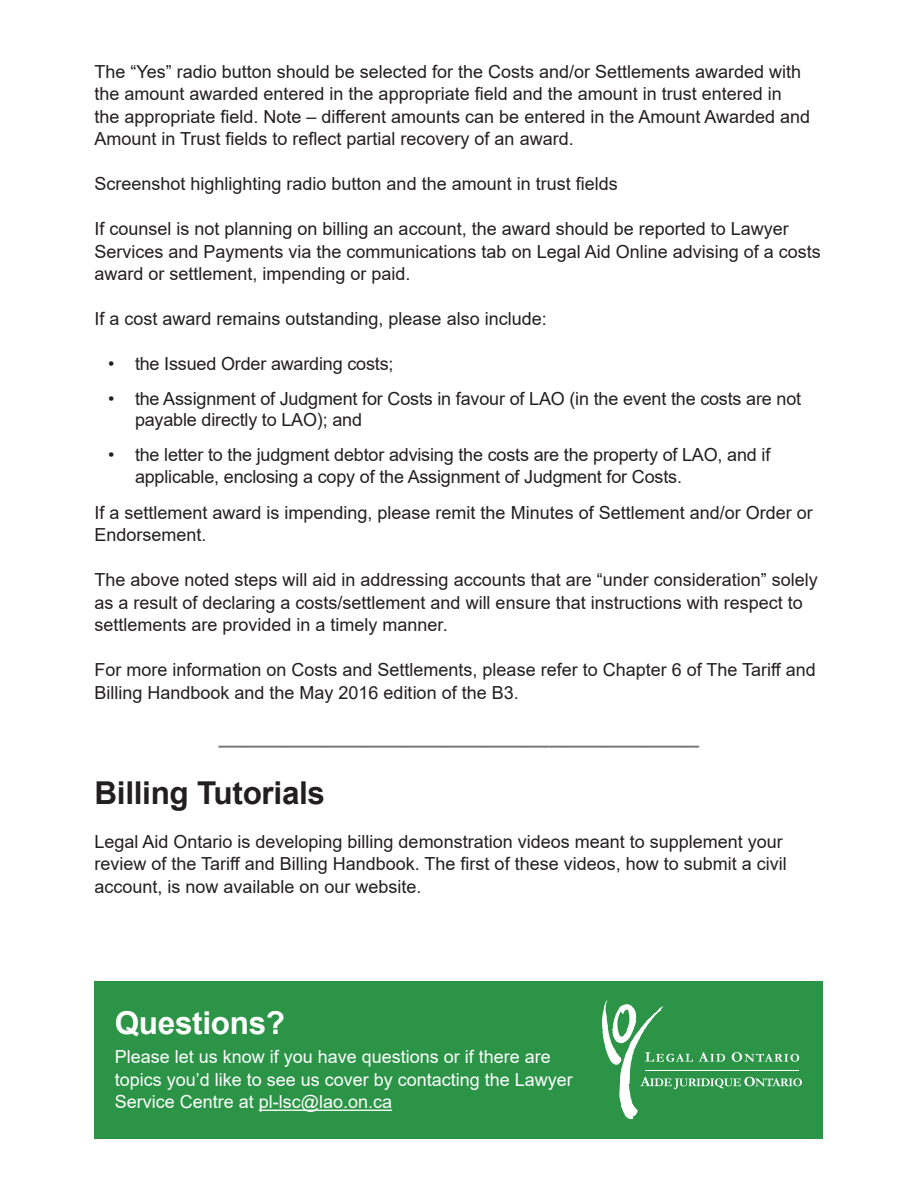
<style>
.page{position:relative;width:918px;height:1188px;background:#fff}
.page>*{position:absolute;margin:0;border:0;box-sizing:border-box;transform-origin:0 0}
.Heading_2{font:700 31.5px "Arial";letter-spacing:-.01em;color:#231f20}
.Heading_2-2{font:700 31.5px "Arial";letter-spacing:-.01em;color:#fff}
.t1{font:18px/22.5px "Arial";color:#231f20}
.t2{font:18px/22.5px "Arial";color:#fff}
.t3{font:700 18px "Arial";color:#777877}
</style>
<div class="page">
<div style="left:94px;top:981px;width:730px;height:157px;background:#2b9447"></div>
<hr style="left:259px;top:1110px;width:133px;height:1px;background:#fff">
<svg style="left:602px;top:1000px;width:200px;height:119px"></svg>
<p class="t1" style="left:94px;top:60px;width:717px">The “Yes” radio button should be selected for the Costs and/or Settlements awarded with the amount awarded entered in the appropriate field and the amount in trust entered in the appropriate field. Note – different amounts can be entered in the Amount Awarded and Amount in Trust fields to reflect partial recovery of an award.</p>
<p class="t1" style="left:94px;top:173px;width:525px">Screenshot highlighting radio button and the amount in trust fields</p>
<p class="t1" style="left:94px;top:218px;width:728px">If counsel is not planning on billing an account, the award should be reported to Lawyer<br>Services and Payments via the communications tab on Legal Aid Online advising of a costs award or settlement, impending or paid.</p>
<p class="t1" style="left:94px;top:308px;width:454px">If a cost award remains outstanding, please also include:</p>
<p class="t1" style="left:108px;top:352px;width:287px">• the Issued Order awarding costs;</p>
<p class="t1" style="left:135px;top:387px;width:668px;line-height:21.6px;text-indent:-27px">• the Assignment of Judgment for Costs in favour of LAO (in the event the costs are not payable directly to LAO); and</p>
<p class="t1" style="left:135px;top:444px;width:637px;line-height:21.6px;text-indent:-27px">• the letter to the judgment debtor advising the costs are the property of LAO, and if applicable, enclosing a copy of the Assignment of Judgment for Costs.</p>
<p class="t1" style="left:94px;top:501px;width:720px">If a settlement award is impending, please remit the Minutes of Settlement and/or Order or<br>Endorsement.</p>
<p class="t1" style="left:94px;top:569px;width:725px">The above noted steps will aid in addressing accounts that are “under consideration” solely as a result of declaring a costs/settlement and will ensure that instructions with respect to settlements are provided in a timely manner.</p>
<p class="t1" style="left:94px;top:659px;width:723px">For more information on Costs and Settlements, please refer to Chapter 6 of The Tariff and<br>Billing Handbook and the May 2016 edition of the B3.</p>
<p class="t3" style="left:219px;top:725px;width:482px">________________________________________________</p>
<h2 class="Heading_2" style="left:94px;top:771px;width:232px">Billing Tutorials</h2>
<p class="t1" style="left:94px;top:830px;width:694px">Legal Aid Ontario is developing billing demonstration videos meant to supplement your review of the Tariff and Billing Handbook. The first of these videos, how to submit a civil account, is now available on our website.</p>
<h2 class="Heading_2-2" style="left:115px;top:1001px;width:172px">Questions?</h2>
<p class="t2" style="left:115px;top:1046px;width:460px">Please let us know if you have questions or if there are topics you’d like to see us cover by contacting the Lawyer<br>Service Centre at pl‑lsc@lao.on.ca</p>
</div>
